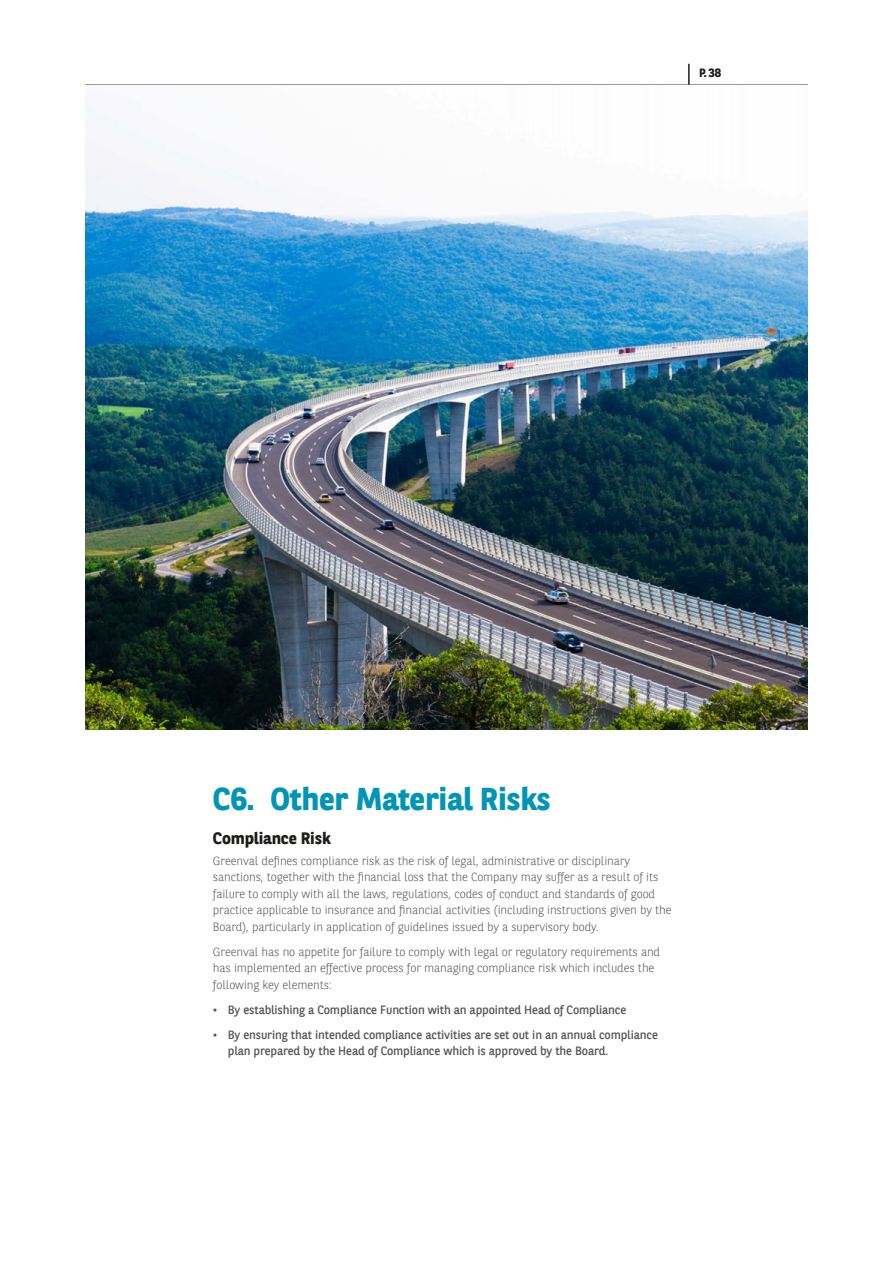
<style>
.page{position:relative;width:893px;height:1263px;background:#fff}
.page>*{position:absolute;margin:0;border:0;box-sizing:border-box;transform-origin:0 0}
.t1{font:700 31.5px "BNPP Sans";letter-spacing:-.01em;color:#0095b6}
.Paragraph_Style_1{font:700 16.5px "BNPP Sans";letter-spacing:-.01em;color:#1d1d1b}
.Paragraph_Style_1-2{font:300 12px/16.5px "BNPP Sans";letter-spacing:-.01em;color:#575756}
.t2{font:12px/16.5px "BNPP Sans";letter-spacing:-.01em;color:#575756}
.t3{font:700 12px "BNPP Sans";color:#1d1d1b}
</style>
<div class="page">
<hr style="left:688px;top:64px;width:2px;height:21px;background:#1d1d1b">
<img style="left:85px;top:107px;width:723px;height:622px">
<p class="t3" style="left:699px;top:65px;width:24px">P. 38</p>
<p class="t1" style="left:213px;top:778px;width:339px">C6. Other Material Risks</p>
<p class="Paragraph_Style_1" style="left:213px;top:827px;width:119px">Compliance Risk</p>
<p class="Paragraph_Style_1-2" style="left:213px;top:852px;width:460px">Greenval defines compliance risk as the risk of legal, administrative or disciplinary sanctions, together with the financial loss that the Company may suffer as a result of its failure to comply with all the laws, regulations, codes of conduct and standards of good practice applicable to insurance and financial activities (including instructions given by the Board), particularly in application of guidelines issued by a supervisory body.</p>
<p class="Paragraph_Style_1-2" style="left:213px;top:943px;width:449px">Greenval has no appetite for failure to comply with legal or regulatory requirements and has implemented an effective process for managing compliance risk which includes the following key elements:</p>
<p class="t2" style="left:213px;top:1001px;width:415px">• By establishing a Compliance Function with an appointed Head of Compliance</p>
<p class="t2" style="left:228px;top:1026px;width:431px;text-indent:-15px">• By ensuring that intended compliance activities are set out in an annual compliance plan prepared by the Head of Compliance which is approved by the Board.</p>
</div>
